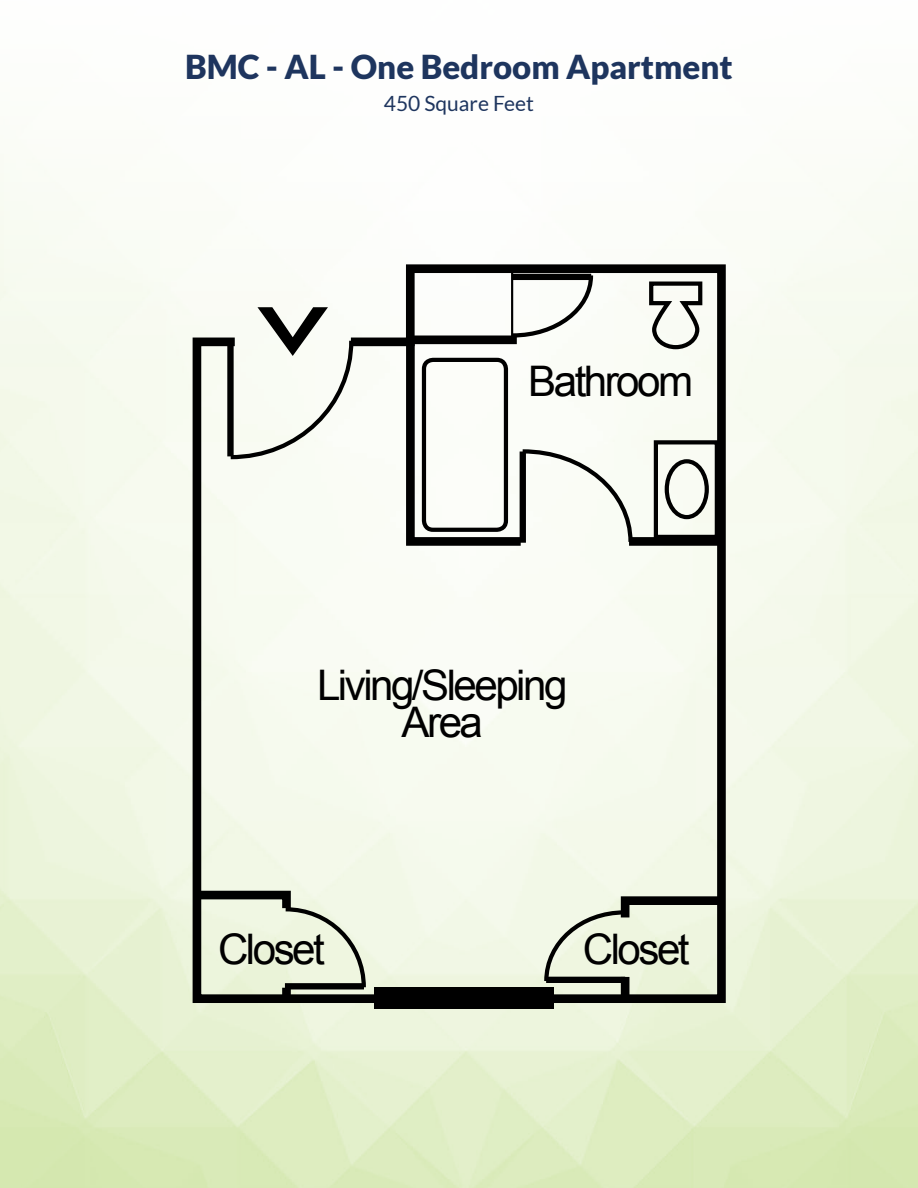
<style>
.page{position:relative;width:918px;height:1188px;background:#fff}
.page>*{position:absolute;margin:0;border:0;box-sizing:border-box;transform-origin:0 0}
.t1{font:42.15px/37.2px "Arial";letter-spacing:-.06em;color:#000;text-align:center}
.t2{font:900 33px "Lato";color:#1e355e}
.t3{font:21px "Lato";color:#1e355e}
</style>
<div class="page">
<img style="left:0;top:154px;width:918px;height:1034px">
<div style="left:374px;top:987px;width:179px;height:22px;background:#000"></div>
<svg style="left:188px;top:260px;width:542px;height:747px"></svg>
<div style="left:282px;top:988px;width:9px;height:13px;background:#000"></div>
<div style="left:621px;top:977px;width:8px;height:22px;background:#000"></div>
<div style="left:629px;top:537px;width:95px;height:9px;background:#000"></div>
<svg style="left:542px;top:892px;width:191px;height:93px;background:#cfd5c3"></svg>
<div style="left:546px;top:977px;width:79px;height:6px;background:#000"></div>
<svg style="left:191px;top:886px;width:177px;height:105px;background:#cfd6c3"></svg>
<div style="left:285px;top:983px;width:79px;height:6px;background:#000"></div>
<svg style="left:226px;top:307px;width:129px;height:154px"></svg>
<div style="left:227px;top:340px;width:7px;height:116px;background:#000"></div>
<svg style="left:402px;top:271px;width:233px;height:279px"></svg>
<div style="left:520px;top:452px;width:6px;height:91px;background:#000"></div>
<hr style="left:511px;top:271px;width:2px;height:69px;background:#000">
<p class="t2" style="left:185px;top:48px;width:549px">BMC - AL - One Bedroom Apartment</p>
<p class="t3" style="left:384px;top:91px;width:152px">450 Square Feet</p>
<p class="t1" style="left:528px;top:363px;width:167px">Bathroom</p>
<p class="t1" style="left:317px;top:667px;width:252px">Living/Sleeping<br>Area</p>
<p class="t1" style="left:218px;top:931px;width:108px">Closet</p>
<p class="t1" style="left:583px;top:931px;width:108px">Closet</p>
</div>
